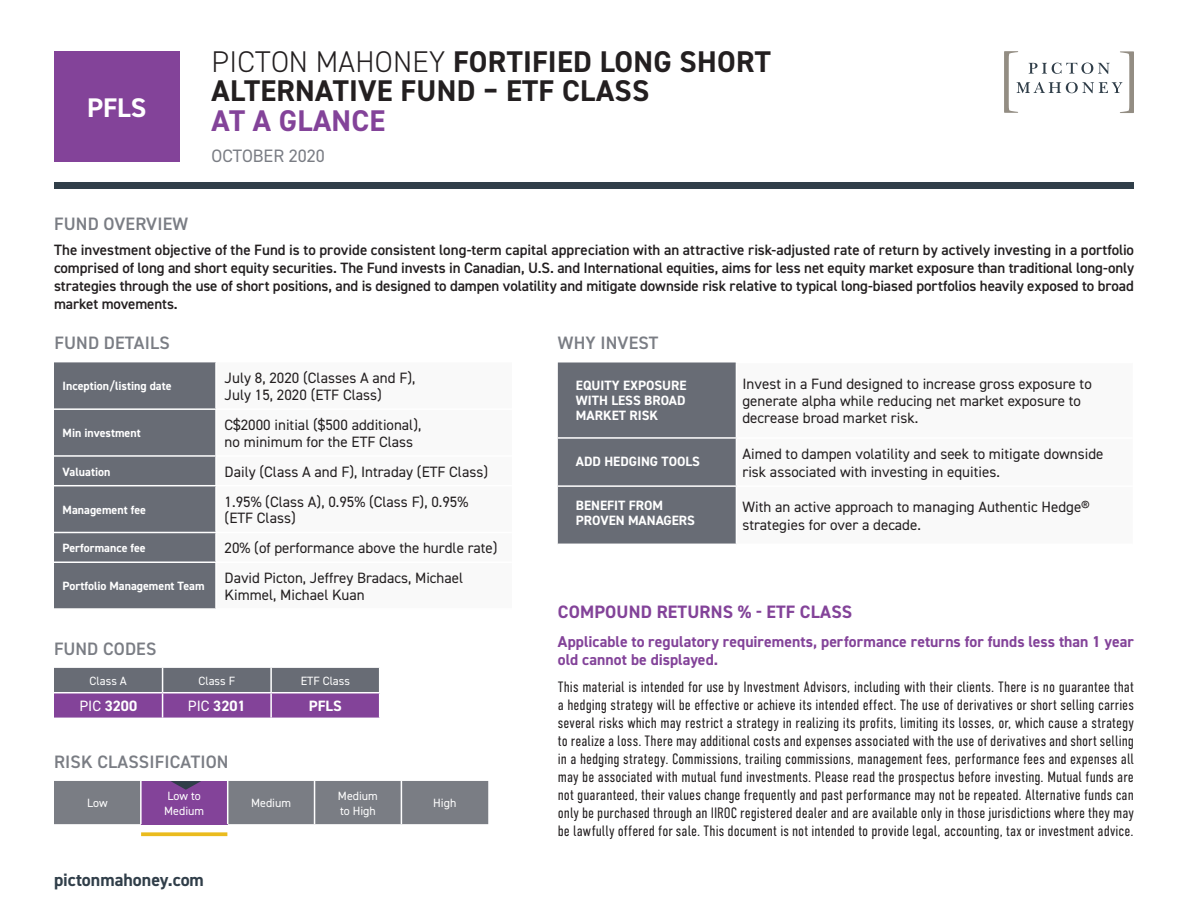
<style>
.page{position:relative;width:1188px;height:918px;background:#fff}
.page>*{position:absolute;margin:0;border:0;box-sizing:border-box;transform-origin:0 0}
.t1{font:700 30px/29.8px "DIN2014";letter-spacing:.01em;color:#231f20}
.Chart_Body{font:700 27px "DIN2014";color:#fff}
.Subhead_Gold{font:600 18px "DIN2014";letter-spacing:.01em;color:#7a7d84}
.Subhead_Gold-2{font:700 18px "DIN2014";letter-spacing:.01em;color:#834399}
.Subhead_Gold-3{font:700 18px "DIN2014";color:#303e49}
.t2{font:18px "DIN2014";color:#7a7d84}
.Body{font:700 15.75px/18.8px "DIN2014";color:#834399}
.Body-2{font:300 15px/18px "DIN Condensed";letter-spacing:.005em;color:#231f20;text-align:justify}
.Chart_Body-2{font:15px/17.2px "DIN2014";color:#231f20}
.Body-3{font:600 15px/18px "DIN2014";letter-spacing:-.005em;color:#231f20;text-align:justify}
.Chart_Body-3{font:700 15px "DIN2014";color:#fff}
.Body-4{font:700 13.5px/15px "DIN2014";color:#fff}
.Chart_Heading{font:700 12px "DIN2014";color:#fff}
.Chart_Heading-2{font:12px/15px "DIN2014";color:#fff}
.s1{font-weight:300}
.s2{color:#834399}
.s3{font-weight:400}
</style>
<div class="page">
<svg style="left:141px;top:832px;width:86px;height:4px"></svg>
<svg style="left:54px;top:781px;width:434px;height:43px;background:#7c7389"></svg>
<div style="left:54px;top:51px;width:126px;height:111px;background:#834399"></div>
<div style="left:54px;top:182px;width:1080px;height:7px;background:#303e49"></div>
<svg style="left:1004px;top:51px;width:130px;height:62px"></svg>
<svg style="left:54px;top:668px;width:326px;height:50px;background:#795c8a"></svg>
<hr style="left:54px;top:692px;width:109px;height:1px;background:#fff">
<hr style="left:163px;top:692px;width:108px;height:1px;background:#fff">
<hr style="left:271px;top:692px;width:109px;height:1px;background:#fff">
<div style="left:54px;top:362px;width:161px;height:246px;background:#686c75"></div>
<hr style="left:54px;top:408px;width:162px;height:2px;background:#fff">
<hr style="left:54px;top:455px;width:162px;height:2px;background:#fff">
<hr style="left:54px;top:485px;width:162px;height:1px;background:#fff">
<hr style="left:54px;top:532px;width:162px;height:1px;background:#fff">
<hr style="left:54px;top:562px;width:162px;height:1px;background:#fff">
<div style="left:558px;top:363px;width:178px;height:181px;background:#686c75"></div>
<hr style="left:558px;top:437px;width:178px;height:2px;background:#fff">
<hr style="left:558px;top:485px;width:178px;height:2px;background:#fff">
<p class="Chart_Body" style="left:87px;top:90px;width:61px">PFLS</p>
<p class="t1" style="left:212px;top:46px;width:561px"><span class="s1">PICTON MAHONEY</span> FORTIFIED LONG SHORT<br>ALTERNATIVE FUND – ETF CLASS<br><span class="s2">AT A GLANCE</span></p>
<p class="t2" style="left:212px;top:145px;width:115px">OCTOBER 2020</p>
<p class="Subhead_Gold" style="left:54px;top:212px;width:136px">FUND OVERVIEW</p>
<p class="Body-3" style="left:54px;top:240px;width:1082px">The investment objective of the Fund is to provide consistent long-term capital appreciation with an attractive risk-adjusted rate of return by actively investing in a portfolio comprised of long and short equity securities. The Fund invests in Canadian, U.S. and International equities, aims for less net equity market exposure than traditional long-only strategies through the use of short positions, and is designed to dampen volatility and mitigate downside risk relative to typical long-biased portfolios heavily exposed to broad market movements.</p>
<p class="Subhead_Gold" style="left:558px;top:331px;width:102px">WHY INVEST</p>
<p class="Chart_Body-2" style="left:742px;top:375px;width:351px">Invest in a Fund designed to increase gross exposure to generate alpha while reducing net market exposure to decrease broad market risk.</p>
<p class="Chart_Body-2" style="left:742px;top:445px;width:363px">Aimed to dampen volatility and seek to mitigate downside risk associated with investing in equities.</p>
<p class="Chart_Body-2" style="left:742px;top:498px;width:349px">With an active approach to managing Authentic Hedge® strategies for over a decade.</p>
<p class="Subhead_Gold" style="left:54px;top:331px;width:117px">FUND DETAILS</p>
<p class="Chart_Body-2" style="left:225px;top:369px;width:192px">July 8, 2020 (Classes A and F),</p>
<p class="Chart_Body-2" style="left:225px;top:385px;width:159px">July 15, 2020 (ETF Class)</p>
<p class="Chart_Heading" style="left:63px;top:378px;width:110px">Inception/listing date</p>
<p class="Body-4" style="left:576px;top:378px;width:112px">EQUITY EXPOSURE</p>
<p class="Body-4" style="left:576px;top:393px;width:111px">WITH LESS BROAD<br>MARKET RISK</p>
<p class="Body-4" style="left:576px;top:454px;width:126px">ADD HEDGING TOOLS</p>
<p class="Body-4" style="left:576px;top:498px;width:121px">BENEFIT FROM<br>PROVEN MANAGERS</p>
<p class="Chart_Body-2" style="left:225px;top:416px;width:198px">C$2000 initial ($500 additional),</p>
<p class="Chart_Body-2" style="left:225px;top:433px;width:190px">no minimum for the ETF Class</p>
<p class="Chart_Heading" style="left:63px;top:425px;width:80px">Min investment</p>
<p class="Chart_Heading" style="left:63px;top:463px;width:49px">Valuation</p>
<p class="Chart_Body-2" style="left:225px;top:463px;width:265px">Daily (Class A and F), Intraday (ETF Class)</p>
<p class="Chart_Heading" style="left:63px;top:502px;width:85px">Management fee</p>
<p class="Chart_Body-2" style="left:225px;top:493px;width:245px">1.95% (Class A), 0.95% (Class F), 0.95%</p>
<p class="Chart_Body-2" style="left:225px;top:509px;width:73px">(ETF Class)</p>
<p class="Chart_Heading" style="left:63px;top:540px;width:85px">Performance fee</p>
<p class="Chart_Body-2" style="left:225px;top:539px;width:275px">20% (of performance above the hurdle rate)</p>
<p class="Chart_Heading" style="left:63px;top:578px;width:143px">Portfolio Management Team</p>
<p class="Chart_Body-2" style="left:225px;top:570px;width:240px;line-height:16.5px">David Picton, Jeffrey Bradacs, Michael<br>Kimmel, Michael Kuan</p>
<p class="Subhead_Gold" style="left:54px;top:637px;width:104px">FUND CODES</p>
<p class="Chart_Heading-2" style="left:90px;top:673px;width:39px">Class A</p>
<p class="Chart_Heading-2" style="left:199px;top:673px;width:38px">Class F</p>
<p class="Chart_Heading-2" style="left:301px;top:673px;width:51px">ETF Class</p>
<p class="Chart_Body-3" style="left:79px;top:696px;width:59px"><span class="s3">PIC</span> 3200</p>
<p class="Chart_Body-3" style="left:188px;top:696px;width:59px"><span class="s3">PIC</span> 3201</p>
<p class="Chart_Body-3" style="left:309px;top:696px;width:34px">PFLS</p>
<p class="Subhead_Gold" style="left:54px;top:750px;width:176px">RISK CLASSIFICATION</p>
<p class="Chart_Heading-2" style="left:87px;top:795px;width:22px">Low</p>
<p class="Chart_Heading-2" style="left:164px;top:788px;width:41px">Low to<br>Medium</p>
<p class="Chart_Heading-2" style="left:251px;top:795px;width:41px">Medium</p>
<p class="Subhead_Gold-3" style="left:54px;top:868px;width:151px">pictonmahoney.com</p>
<p class="Chart_Heading-2" style="left:338px;top:788px;width:41px">Medium</p>
<p class="Chart_Heading-2" style="left:340px;top:803px;width:37px">to High</p>
<p class="Chart_Heading-2" style="left:433px;top:795px;width:25px">High</p>
<p class="Subhead_Gold-2" style="left:558px;top:600px;width:296px">COMPOUND RETURNS % - ETF CLASS</p>
<p class="Body" style="left:558px;top:632px;width:578px">Applicable to regulatory requirements, performance returns for funds less than 1 year old cannot be displayed.</p>
<p class="Body-2" style="left:558px;top:678px;width:578px">This material is intended for use by Investment Advisors, including with their clients. There is no guarantee that a hedging strategy will be effective or achieve its intended effect. The use of derivatives or short selling carries several risks which may restrict a strategy in realizing its profits, limiting its losses, or, which cause a strategy to realize a loss. There may additional costs and expenses associated with the use of derivatives and short selling in a hedging strategy. Commissions, trailing commissions, management fees, performance fees and expenses all may be associated with mutual fund investments. Please read the prospectus before investing. Mutual funds are not guaranteed, their values change frequently and past performance may not be repeated. Alternative funds can only be purchased through an IIROC registered dealer and are available only in those jurisdictions where they may be lawfully offered for sale. This document is not intended to provide legal, accounting, tax or investment advice.</p>
</div>
